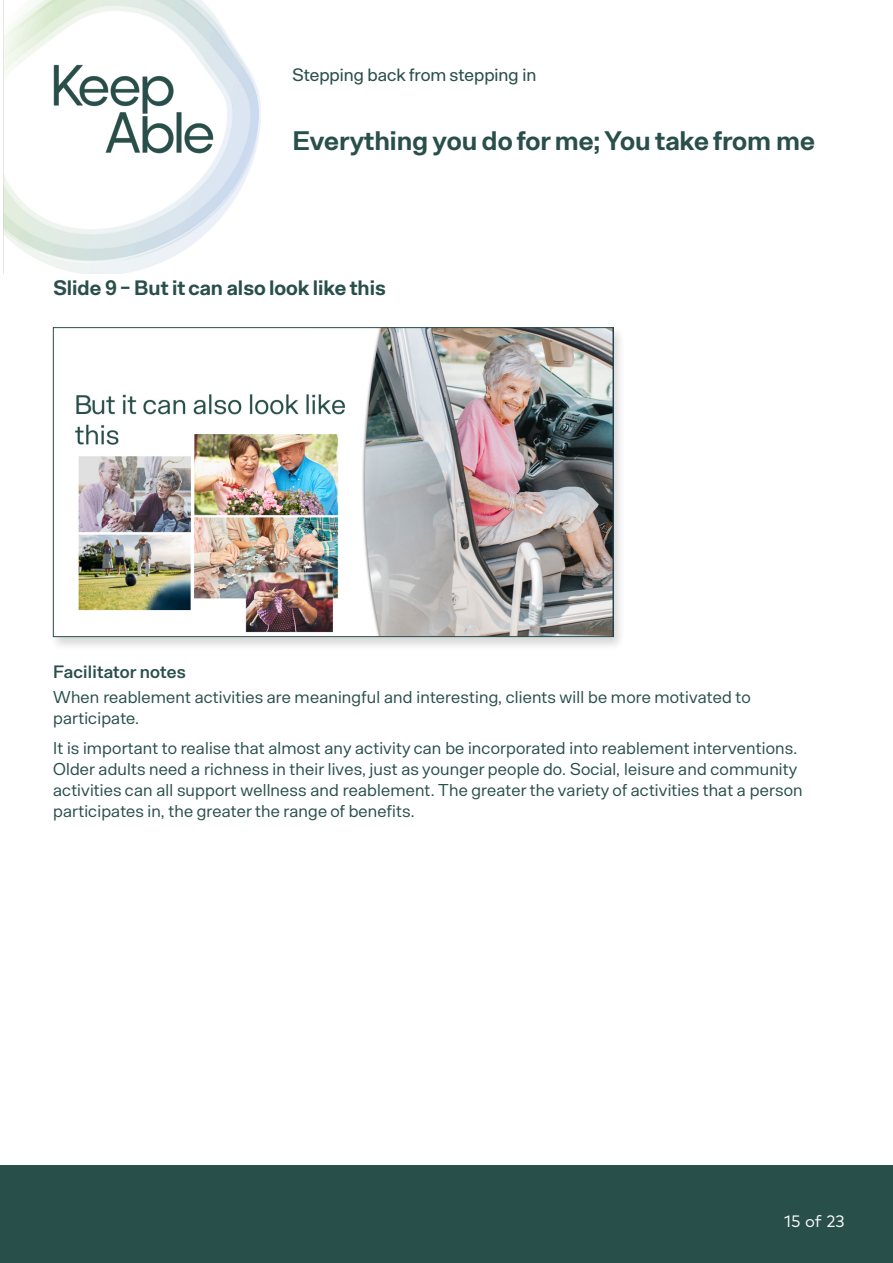
<style>
.page{position:relative;width:893px;height:1263px;background:#fff}
.page>*{position:absolute;margin:0;border:0;box-sizing:border-box;transform-origin:0 0}
.t1{font:700 27px "Arbeit";color:#294f4a}
.Headers{font:27px "Arbeit";color:#294f4a}
.Headers-2{font:700 21px "Arbeit";color:#294f4a}
.t2{font:18px "Arbeit";color:#294f4a}
.Headers-3{font:600 18px "Arbeit";letter-spacing:.01em;color:#294f4a}
.Headers-4{font:17.25px/21px "Arbeit";letter-spacing:.01em;color:#294f4a}
.Body_text{font:16.5px "Mark Pro";color:#fff}
</style>
<div class="page">
<img style="left:3px;top:0;width:258px;height:274px">
<img style="left:54px;top:65px;width:159px;height:88px">
<div style="left:0;top:1165px;width:893px;height:98px;background:#294f4a"></div>
<div style="left:49px;top:326px;width:577px;height:325px;background:#231f20;opacity:.18"></div>
<img style="left:55px;top:329px;width:556px;height:306px">
<div style="left:74px;top:394px;width:18px;height:22px;background:#fff"></div>
<p class="t2" style="left:292px;top:64px;width:245px">Stepping back from stepping in</p>
<h1 class="t1" style="left:292px;top:124px;width:524px">Everything you do for me; You take from me</h1>
<p class="Headers-2" style="left:53px;top:275px;width:334px">Slide 9 - But it can also look like this</p>
<p class="Headers" style="left:75px;top:389px;width:19px">B</p>
<p class="Headers-3" style="left:53px;top:661px;width:134px">Facilitator notes</p>
<p class="Headers-4" style="left:53px;top:687px;width:699px">When reablement activities are meaningful and interesting, clients will be more motivated to participate.</p>
<p class="Headers-4" style="left:53px;top:737px;width:751px">It is important to realise that almost any activity can be incorporated into reablement interventions.<br>Older adults need a richness in their lives, just as younger people do. Social, leisure and community activities can all support wellness and reablement. The greater the variety of activities that a person participates in, the greater the range of benefits.</p>
<p class="Body_text" style="left:784px;top:1209px;width:62px">15 of 23</p>
</div>
